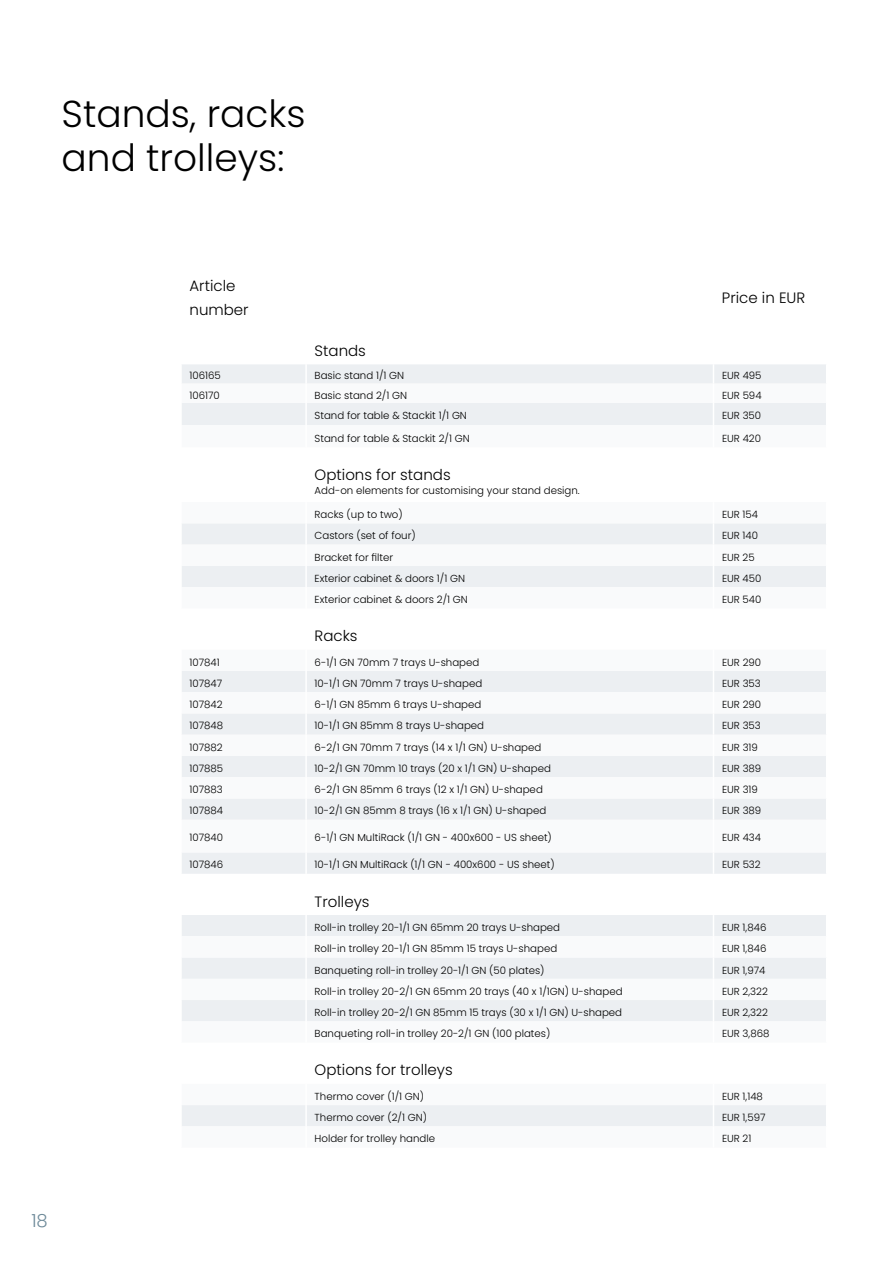
<style>
.page{position:relative;width:893px;height:1263px;background:#fff}
.page>*{position:absolute;margin:0;border:0;box-sizing:border-box;transform-origin:0 0}
.t1{font:300 37.5px/43.5px "Poppins";color:#000}
.t2{font:300 18px "Poppins";color:#6e8a99}
.t3{font:300 15px/24px "Poppins";color:#000}
.t4{font:300 10.2px "Poppins";color:#000}
</style>
<div class="page">
<div style="left:182px;top:364px;width:644px;height:19px;background:#eceff2"></div>
<svg style="left:182px;top:403px;width:644px;height:723px"></svg>
<hr style="left:305px;top:364px;width:2px;height:20px;background:#fff">
<hr style="left:305px;top:403px;width:2px;height:22px;background:#fff">
<hr style="left:305px;top:425px;width:2px;height:22px;background:#fff">
<svg style="left:713px;top:364px;width:1px;height:83px"></svg>
<hr style="left:305px;top:447px;width:2px;height:55px;background:#fff">
<hr style="left:713px;top:447px;width:1px;height:55px;background:#fff">
<hr style="left:305px;top:502px;width:2px;height:21px;background:#fff">
<hr style="left:305px;top:523px;width:2px;height:22px;background:#fff">
<hr style="left:305px;top:545px;width:2px;height:21px;background:#fff">
<hr style="left:305px;top:566px;width:2px;height:21px;background:#fff">
<hr style="left:305px;top:587px;width:2px;height:21px;background:#fff">
<svg style="left:713px;top:502px;width:1px;height:106px"></svg>
<hr style="left:305px;top:608px;width:2px;height:42px;background:#fff">
<hr style="left:713px;top:608px;width:1px;height:42px;background:#fff">
<hr style="left:305px;top:650px;width:2px;height:21px;background:#fff">
<hr style="left:305px;top:671px;width:2px;height:21px;background:#fff">
<hr style="left:305px;top:692px;width:2px;height:21px;background:#fff">
<hr style="left:305px;top:713px;width:2px;height:22px;background:#fff">
<hr style="left:305px;top:735px;width:2px;height:21px;background:#fff">
<hr style="left:305px;top:756px;width:2px;height:21px;background:#fff">
<hr style="left:305px;top:777px;width:2px;height:21px;background:#fff">
<hr style="left:305px;top:798px;width:2px;height:22px;background:#fff">
<svg style="left:713px;top:650px;width:1px;height:170px"></svg>
<hr style="left:305px;top:820px;width:2px;height:32px;background:#fff">
<hr style="left:713px;top:820px;width:1px;height:32px;background:#fff">
<hr style="left:305px;top:852px;width:2px;height:22px;background:#fff">
<svg style="left:713px;top:852px;width:1px;height:22px"></svg>
<hr style="left:305px;top:874px;width:2px;height:41px;background:#fff">
<hr style="left:713px;top:874px;width:1px;height:41px;background:#fff">
<hr style="left:305px;top:915px;width:2px;height:21px;background:#fff">
<hr style="left:305px;top:936px;width:2px;height:21px;background:#fff">
<hr style="left:305px;top:957px;width:2px;height:22px;background:#fff">
<hr style="left:305px;top:979px;width:2px;height:21px;background:#fff">
<hr style="left:305px;top:1000px;width:2px;height:21px;background:#fff">
<hr style="left:305px;top:1021px;width:2px;height:21px;background:#fff">
<svg style="left:713px;top:915px;width:1px;height:127px"></svg>
<hr style="left:305px;top:1042px;width:2px;height:42px;background:#fff">
<hr style="left:713px;top:1042px;width:1px;height:42px;background:#fff">
<hr style="left:305px;top:1084px;width:2px;height:21px;background:#fff">
<hr style="left:305px;top:1105px;width:2px;height:21px;background:#fff">
<svg style="left:713px;top:1084px;width:1px;height:42px"></svg>
<h1 class="t1" style="left:62px;top:93px;width:246px">Stands, racks and trolleys:</h1>
<h2 class="t2" style="left:31px;top:1211px;width:18px">18</h2>
<h3 class="t3" style="left:189px;top:273px;width:61px">Article number</h3>
<h3 class="t3" style="left:315px;top:339px;width:53px">Stands</h3>
<h3 class="t3" style="left:722px;top:285px;width:85px">Price in EUR</h3>
<p class="t4" style="left:189px;top:370px;width:33px">106165</p>
<p class="t4" style="left:315px;top:370px;width:91px">Basic stand 1/1 GN</p>
<p class="t4" style="left:722px;top:370px;width:41px">EUR 495</p>
<p class="t4" style="left:189px;top:389px;width:32px">106170</p>
<p class="t4" style="left:315px;top:389px;width:94px">Basic stand 2/1 GN</p>
<p class="t4" style="left:722px;top:389px;width:41px">EUR 594</p>
<p class="t4" style="left:315px;top:410px;width:154px">Stand for table &amp; Stackit 1/1 GN</p>
<p class="t4" style="left:722px;top:410px;width:41px">EUR 350</p>
<p class="t4" style="left:315px;top:432px;width:157px">Stand for table &amp; Stackit 2/1 GN</p>
<p class="t4" style="left:722px;top:432px;width:41px">EUR 420</p>
<h3 class="t3" style="left:315px;top:463px;width:138px">Options for stands</h3>
<p class="t4" style="left:315px;top:484px;width:267px">Add-on elements for customising your stand design.</p>
<p class="t4" style="left:315px;top:509px;width:90px">Racks (up to two)</p>
<p class="t4" style="left:722px;top:509px;width:38px">EUR 154</p>
<p class="t4" style="left:315px;top:530px;width:103px">Castors (set of four)</p>
<p class="t4" style="left:722px;top:530px;width:38px">EUR 140</p>
<p class="t4" style="left:315px;top:551px;width:80px">Bracket for filter</p>
<p class="t4" style="left:722px;top:551px;width:34px">EUR 25</p>
<p class="t4" style="left:315px;top:572px;width:152px">Exterior cabinet &amp; doors 1/1 GN</p>
<p class="t4" style="left:722px;top:572px;width:41px">EUR 450</p>
<p class="t4" style="left:315px;top:594px;width:155px">Exterior cabinet &amp; doors 2/1 GN</p>
<p class="t4" style="left:722px;top:594px;width:41px">EUR 540</p>
<h3 class="t3" style="left:315px;top:624px;width:44px">Racks</h3>
<p class="t4" style="left:189px;top:656px;width:32px">107841</p>
<p class="t4" style="left:315px;top:656px;width:166px">6-1/1 GN 70mm 7 trays U-shaped</p>
<p class="t4" style="left:722px;top:656px;width:41px">EUR 290</p>
<p class="t4" style="left:189px;top:677px;width:34px">107847</p>
<p class="t4" style="left:315px;top:677px;width:169px">10-1/1 GN 70mm 7 trays U-shaped</p>
<p class="t4" style="left:722px;top:677px;width:40px">EUR 353</p>
<p class="t4" style="left:189px;top:699px;width:35px">107842</p>
<p class="t4" style="left:315px;top:699px;width:168px">6-1/1 GN 85mm 6 trays U-shaped</p>
<p class="t4" style="left:722px;top:699px;width:41px">EUR 290</p>
<p class="t4" style="left:189px;top:720px;width:35px">107848</p>
<p class="t4" style="left:315px;top:720px;width:171px">10-1/1 GN 85mm 8 trays U-shaped</p>
<p class="t4" style="left:722px;top:720px;width:40px">EUR 353</p>
<p class="t4" style="left:189px;top:741px;width:35px">107882</p>
<p class="t4" style="left:315px;top:741px;width:228px">6-2/1 GN 70mm 7 trays (14 x 1/1 GN) U-shaped</p>
<p class="t4" style="left:722px;top:741px;width:37px">EUR 319</p>
<p class="t4" style="left:189px;top:762px;width:35px">107885</p>
<p class="t4" style="left:315px;top:762px;width:238px">10-2/1 GN 70mm 10 trays (20 x 1/1 GN) U-shaped</p>
<p class="t4" style="left:722px;top:762px;width:41px">EUR 389</p>
<p class="t4" style="left:189px;top:784px;width:35px">107883</p>
<p class="t4" style="left:315px;top:784px;width:230px">6-2/1 GN 85mm 6 trays (12 x 1/1 GN) U-shaped</p>
<p class="t4" style="left:722px;top:784px;width:37px">EUR 319</p>
<p class="t4" style="left:189px;top:805px;width:35px">107884</p>
<p class="t4" style="left:315px;top:805px;width:233px">10-2/1 GN 85mm 8 trays (16 x 1/1 GN) U-shaped</p>
<p class="t4" style="left:722px;top:805px;width:41px">EUR 389</p>
<p class="t4" style="left:189px;top:832px;width:35px">107840</p>
<p class="t4" style="left:315px;top:832px;width:239px">6-1/1 GN MultiRack (1/1 GN - 400x600 - US sheet)</p>
<p class="t4" style="left:722px;top:832px;width:41px">EUR 434</p>
<p class="t4" style="left:189px;top:859px;width:35px">107846</p>
<p class="t4" style="left:315px;top:859px;width:242px">10-1/1 GN MultiRack (1/1 GN - 400x600 - US sheet)</p>
<p class="t4" style="left:722px;top:859px;width:40px">EUR 532</p>
<h3 class="t3" style="left:315px;top:889px;width:56px">Trolleys</h3>
<p class="t4" style="left:315px;top:921px;width:247px">Roll-in trolley 20-1/1 GN 65mm 20 trays U-shaped</p>
<p class="t4" style="left:722px;top:921px;width:46px">EUR 1,846</p>
<p class="t4" style="left:315px;top:943px;width:244px">Roll-in trolley 20-1/1 GN 85mm 15 trays U-shaped</p>
<p class="t4" style="left:722px;top:943px;width:46px">EUR 1,846</p>
<p class="t4" style="left:315px;top:964px;width:231px">Banqueting roll-in trolley 20-1/1 GN (50 plates)</p>
<p class="t4" style="left:722px;top:964px;width:45px">EUR 1,974</p>
<p class="t4" style="left:315px;top:985px;width:309px">Roll-in trolley 20-2/1 GN 65mm 20 trays (40 x 1/1GN) U-shaped</p>
<p class="t4" style="left:722px;top:985px;width:47px">EUR 2,322</p>
<p class="t4" style="left:315px;top:1006px;width:309px">Roll-in trolley 20-2/1 GN 85mm 15 trays (30 x 1/1 GN) U-shaped</p>
<p class="t4" style="left:722px;top:1006px;width:47px">EUR 2,322</p>
<p class="t4" style="left:315px;top:1028px;width:237px">Banqueting roll-in trolley 20-2/1 GN (100 plates)</p>
<p class="t4" style="left:722px;top:1028px;width:49px">EUR 3,868</p>
<h3 class="t3" style="left:315px;top:1058px;width:140px">Options for trolleys</h3>
<p class="t4" style="left:315px;top:1090px;width:111px">Thermo cover (1/1 GN)</p>
<p class="t4" style="left:722px;top:1090px;width:42px">EUR 1,148</p>
<p class="t4" style="left:315px;top:1111px;width:114px">Thermo cover (2/1 GN)</p>
<p class="t4" style="left:722px;top:1111px;width:45px">EUR 1,597</p>
<p class="t4" style="left:315px;top:1133px;width:122px">Holder for trolley handle</p>
<p class="t4" style="left:722px;top:1133px;width:31px">EUR 21</p>
</div>
